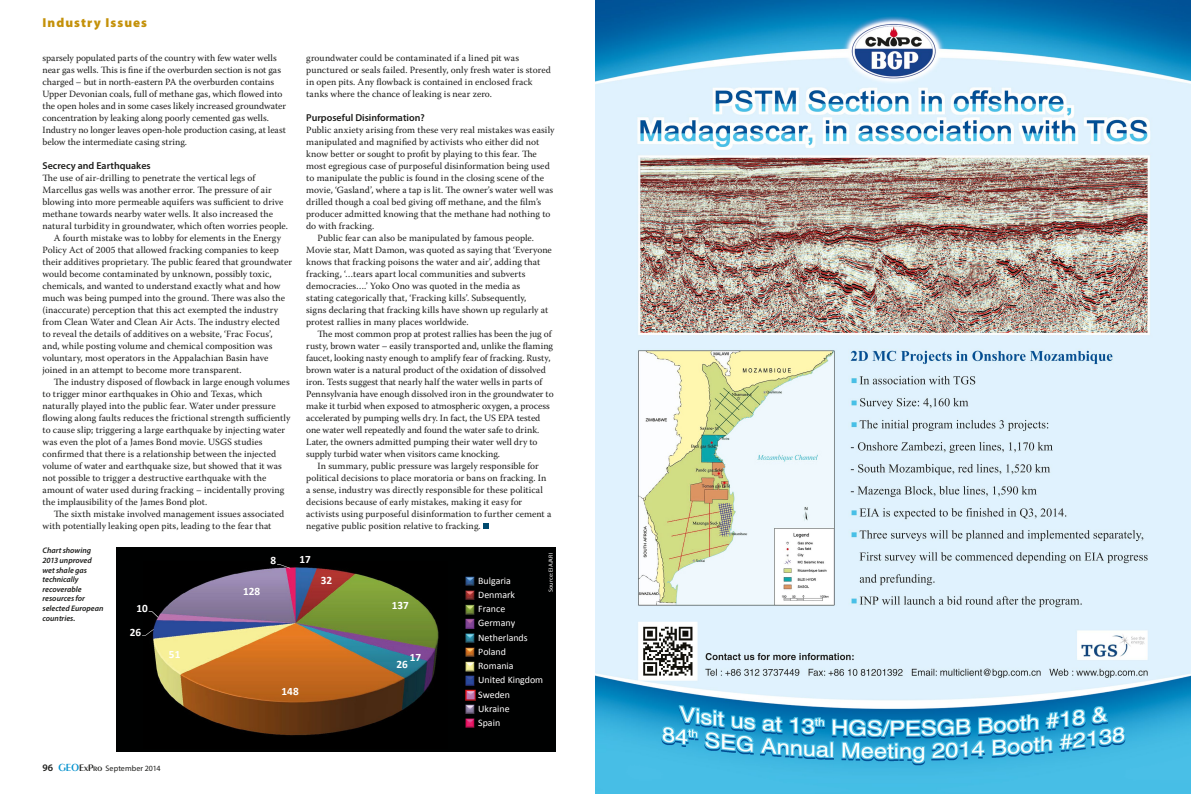
<style>
.page{position:relative;width:1191px;height:794px;background:#fff}
.page>*{position:absolute;margin:0;border:0;box-sizing:border-box;transform-origin:0 0}
.t1{font:900 13px "Myriad Pro";letter-spacing:.08em;color:#c49109}
.t2{font:700 11.3px "Calibri";color:#fff}
.t3{font:600 10px "Myriad Pro";color:#1d1d1b}
.t4{font:9.9px/14.2px "Calibri";color:#fff}
.t5{font:9.5px/12px "Warnock Pro";letter-spacing:.005em;color:#1d1d1b}
.t6{font:italic 600 8px/9.6px "Myriad Pro";color:#1d1d1b}
.t7{font:8px "Myriad Pro";letter-spacing:.01em;color:#1d1d1b}
.t8{font:6px "Myriad Pro";letter-spacing:.015em;color:#fff}
.s1{font-weight:600;font-size:10px}
.s2{font-family:"Peignot";font-weight:600;font-size:11px;color:#0090cd}
.s3{font-family:"Peignot";font-weight:600;font-size:10px}
</style>
<div class="page">
<svg style="left:483px;top:523px;width:6px;height:6px"></svg>
<img style="left:595px;top:0;width:596px;height:794px">
<div style="left:116px;top:547px;width:440px;height:204px;background:#000101"></div>
<img style="left:143px;top:567px;width:296px;height:169px">
<svg style="left:143px;top:564px;width:147px;height:71px"></svg>
<svg style="left:465px;top:576px;width:10px;height:152px"></svg>
<h1 class="t1" style="left:43px;top:15px;width:106px">Industry Issues</h1>
<p class="t5" style="left:43px;top:52px;width:245px">sparsely populated parts of the country with few water wells near gas wells. This is fine if the overburden section is not gas charged – but in north-eastern PA the overburden contains Upper Devonian coals, full of methane gas, which flowed into the open holes and in some cases likely increased groundwater concentration by leaking along poorly cemented gas wells.<br>Industry no longer leaves open-hole production casing, at least below the intermediate casing string.</p>
<p class="t3" style="left:43px;top:159px;width:110px">Secrecy and Earthquakes</p>
<p class="t5" style="left:43px;top:172px;width:214px">The use of air-drilling to penetrate the vertical legs of</p>
<p class="t5" style="left:43px;top:184px;width:231px">Marcellus gas wells was another error. The pressure of air</p>
<p class="t5" style="left:43px;top:196px;width:242px">blowing into more permeable aquifers was sufficient to drive</p>
<p class="t5" style="left:43px;top:208px;width:232px">methane towards nearby water wells. It also increased the</p>
<p class="t5" style="left:43px;top:220px;width:247px">natural turbidity in groundwater, which often worries people.</p>
<p class="t5" style="left:54px;top:232px;width:229px">A fourth mistake was to lobby for elements in the Energy</p>
<p class="t5" style="left:43px;top:244px;width:238px">Policy Act of 2005 that allowed fracking companies to keep</p>
<p class="t5" style="left:43px;top:256px;width:251px">their additives proprietary. The public feared that groundwater</p>
<p class="t5" style="left:43px;top:268px;width:230px">would become contaminated by unknown, possibly toxic,</p>
<p class="t5" style="left:43px;top:280px;width:239px">chemicals, and wanted to understand exactly what and how</p>
<p class="t5" style="left:43px;top:292px;width:244px">much was being pumped into the ground. There was also the</p>
<p class="t5" style="left:43px;top:304px;width:237px">(inaccurate) perception that this act exempted the industry</p>
<p class="t5" style="left:43px;top:316px;width:239px">from Clean Water and Clean Air Acts. The industry elected</p>
<p class="t5" style="left:43px;top:328px;width:232px">to reveal the details of additives on a website, ‘Frac Focus’,</p>
<p class="t5" style="left:43px;top:340px;width:231px">and, while posting volume and chemical composition was</p>
<p class="t5" style="left:43px;top:352px;width:227px">voluntary, most operators in the Appalachian Basin have</p>
<p class="t5" style="left:43px;top:364px;width:201px">joined in an attempt to become more transparent.</p>
<p class="t5" style="left:54px;top:376px;width:237px">The industry disposed of flowback in large enough volumes</p>
<p class="t5" style="left:43px;top:388px;width:221px">to trigger minor earthquakes in Ohio and Texas, which</p>
<p class="t5" style="left:43px;top:400px;width:235px">naturally played into the public fear. Water under pressure</p>
<p class="t5" style="left:43px;top:412px;width:249px">flowing along faults reduces the frictional strength sufficiently</p>
<p class="t5" style="left:43px;top:424px;width:244px">to cause slip; triggering a large earthquake by injecting water</p>
<p class="t5" style="left:43px;top:436px;width:221px">was even the plot of a James Bond movie. USGS studies</p>
<p class="t5" style="left:43px;top:448px;width:235px">confirmed that there is a relationship between the injected</p>
<p class="t5" style="left:43px;top:460px;width:241px">volume of water and earthquake size, but showed that it was</p>
<p class="t5" style="left:43px;top:472px;width:225px">not possible to trigger a destructive earthquake with the</p>
<p class="t5" style="left:43px;top:484px;width:243px">amount of water used during fracking – incidentally proving</p>
<p class="t5" style="left:43px;top:496px;width:166px">the implausibility of the James Bond plot.</p>
<p class="t5" style="left:54px;top:508px;width:232px">The sixth mistake involved management issues associated</p>
<p class="t5" style="left:43px;top:520px;width:230px">with potentially leaking open pits, leading to the fear that</p>
<p class="t5" style="left:306px;top:52px;width:246px">groundwater could be contaminated if a lined pit was punctured or seals failed. Presently, only fresh water is stored in open pits. Any flowback is contained in enclosed frack tanks where the chance of leaking is near zero.</p>
<p class="t3" style="left:306px;top:111px;width:120px">Purposeful Disinformation?</p>
<p class="t5" style="left:306px;top:124px;width:250px">Public anxiety arising from these very real mistakes was easily</p>
<p class="t5" style="left:306px;top:136px;width:234px">manipulated and magnified by activists who either did not</p>
<p class="t5" style="left:306px;top:148px;width:232px">know better or sought to profit by playing to this fear. The</p>
<p class="t5" style="left:306px;top:160px;width:245px">most egregious case of purposeful disinformation being used</p>
<p class="t5" style="left:306px;top:172px;width:239px">to manipulate the public is found in the closing scene of the</p>
<p class="t5" style="left:306px;top:184px;width:248px">movie, ‘Gasland’, where a tap is lit. The owner’s water well was</p>
<p class="t5" style="left:306px;top:196px;width:236px">drilled though a coal bed giving off methane, and the film’s</p>
<p class="t5" style="left:306px;top:208px;width:246px">producer admitted knowing that the methane had nothing to</p>
<p class="t5" style="left:306px;top:220px;width:70px">do with fracking.</p>
<p class="t5" style="left:317px;top:232px;width:218px">Public fear can also be manipulated by famous people.</p>
<p class="t5" style="left:306px;top:244px;width:247px">Movie star, Matt Damon, was quoted as saying that ‘Everyone</p>
<p class="t5" style="left:306px;top:256px;width:235px">knows that fracking poisons the water and air’, adding that</p>
<p class="t5" style="left:306px;top:268px;width:221px">fracking, ‘…tears apart local communities and subverts</p>
<p class="t5" style="left:306px;top:280px;width:215px">democracies….’ Yoko Ono was quoted in the media as</p>
<p class="t5" style="left:306px;top:292px;width:222px">stating categorically that, ‘Fracking kills’. Subsequently,</p>
<p class="t5" style="left:306px;top:304px;width:243px">signs declaring that fracking kills have shown up regularly at</p>
<p class="t5" style="left:306px;top:316px;width:164px">protest rallies in many places worldwide.</p>
<p class="t5" style="left:317px;top:328px;width:235px">The most common prop at protest rallies has been the jug of</p>
<p class="t5" style="left:306px;top:340px;width:248px">rusty, brown water – easily transported and, unlike the flaming</p>
<p class="t5" style="left:306px;top:352px;width:246px">faucet, looking nasty enough to amplify fear of fracking. Rusty,</p>
<p class="t5" style="left:306px;top:364px;width:241px">brown water is a natural product of the oxidation of dissolved</p>
<p class="t5" style="left:306px;top:376px;width:237px">iron. Tests suggest that nearly half the water wells in parts of</p>
<p class="t5" style="left:306px;top:388px;width:249px">Pennsylvania have enough dissolved iron in the groundwater to</p>
<p class="t5" style="left:306px;top:400px;width:245px">make it turbid when exposed to atmospheric oxygen, a process</p>
<p class="t5" style="left:306px;top:412px;width:236px">accelerated by pumping wells dry. In fact, the US EPA tested</p>
<p class="t5" style="left:306px;top:424px;width:235px">one water well repeatedly and found the water safe to drink.</p>
<p class="t5" style="left:306px;top:436px;width:233px">Later, the owners admitted pumping their water well dry to</p>
<p class="t5" style="left:306px;top:448px;width:195px">supply turbid water when visitors came knocking.</p>
<p class="t5" style="left:317px;top:460px;width:223px">In summary, public pressure was largely responsible for</p>
<p class="t5" style="left:306px;top:472px;width:242px">political decisions to place moratoria or bans on fracking. In</p>
<p class="t5" style="left:306px;top:484px;width:238px">a sense, industry was directly responsible for these political</p>
<p class="t5" style="left:306px;top:496px;width:217px">decisions because of early mistakes, making it easy for</p>
<p class="t5" style="left:306px;top:508px;width:246px">activists using purposeful disinformation to further cement a</p>
<p class="t5" style="left:306px;top:520px;width:176px">negative public position relative to fracking.</p>
<p class="t2" style="left:299px;top:552px;width:13px">17</p>
<p class="t2" style="left:321px;top:573px;width:13px">32</p>
<p class="t2" style="left:392px;top:598px;width:19px">137</p>
<p class="t6" style="left:43px;top:545px;width:63px">Chart showing<br>2013 unproved wet shale gas technically recoverable resources for selected European countries.</p>
<p class="t8" style="left:547px;top:592px;width:41px;rotate:-90deg">Source: EIA/ARI</p>
<p class="t2" style="left:270px;top:552px;width:7px">8</p>
<p class="t4" style="left:478px;top:573px;width:66px">Bulgaria<br>Denmark<br>France<br>Germany<br>Netherlands<br>Poland<br>Romania<br>United Kingdom<br>Sweden<br>Ukraine<br>Spain</p>
<p class="t2" style="left:243px;top:583px;width:19px">128</p>
<p class="t2" style="left:136px;top:600px;width:13px">10</p>
<p class="t2" style="left:130px;top:624px;width:13px">26</p>
<p class="t2" style="left:169px;top:647px;width:13px">51</p>
<p class="t2" style="left:410px;top:650px;width:13px">17</p>
<p class="t2" style="left:396px;top:657px;width:13px">26</p>
<p class="t2" style="left:282px;top:684px;width:19px">148</p>
<p class="t7" style="left:43px;top:763px;width:120px"><span class="s1">96</span> <span class="s2">Geo</span><span class="s3">ExPro</span> September 2014</p>
</div>
